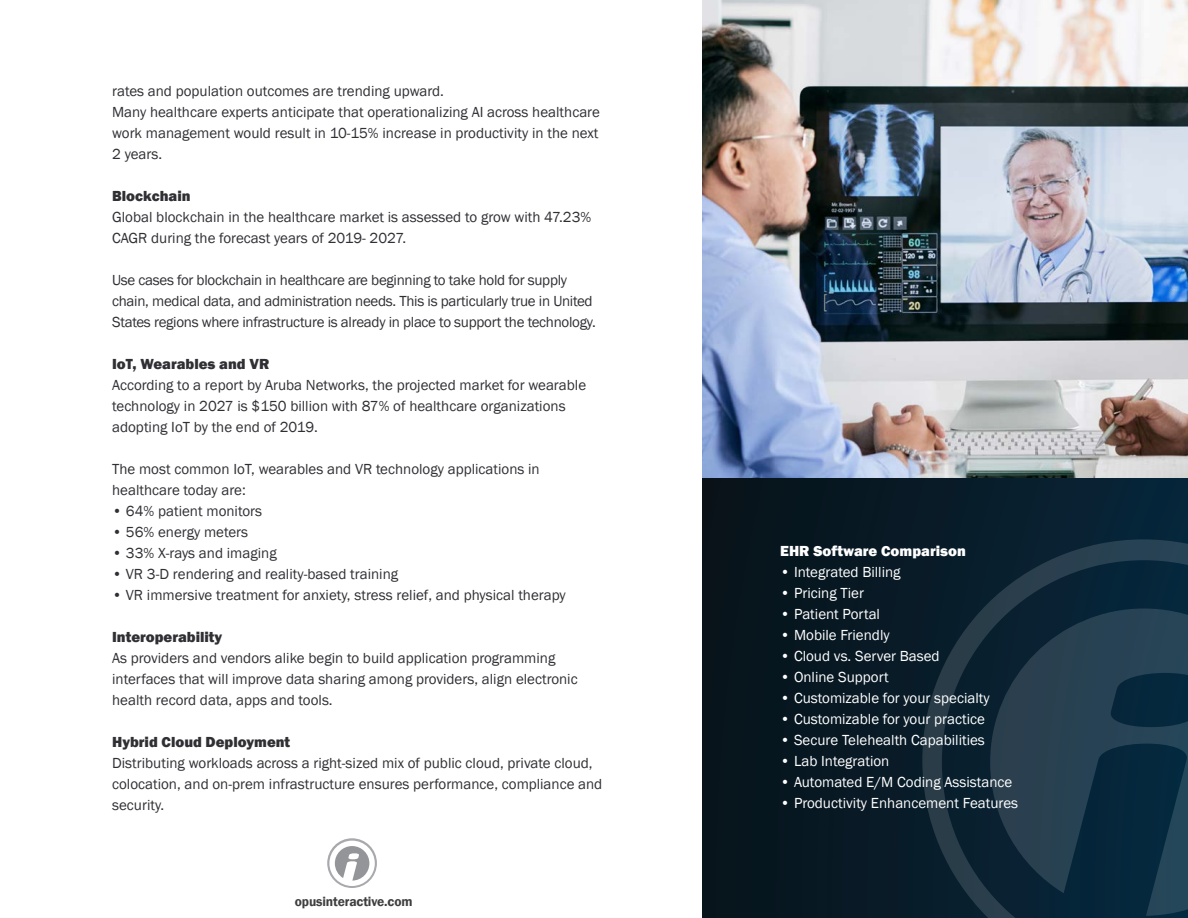
<style>
.page{position:relative;width:1188px;height:918px;background:#fff}
.page>*{position:absolute;margin:0;border:0;box-sizing:border-box;transform-origin:0 0}
.t1{font:15px/21px "Franklin Gothic";color:#2f2f34}
.t2{font:15px "Franklin Gothic";color:#fff}
.t3{font:15px/21px "Franklin Gothic";letter-spacing:-.02em;color:#2f2f34}
.t4{font:800 15px "Franklin Gothic";color:#2f2f34}
.t5{font:800 15px "Franklin Gothic";color:#fff}
.t6{font:600 13.5px "Franklin Gothic";letter-spacing:-.01em;color:#3e3e3f}
</style>
<div class="page">
<div style="left:702px;top:478px;width:486px;height:440px;background:linear-gradient(to right,#081319,#07263a)"></div>
<img style="left:702px;top:0;width:486px;height:478px">
<svg style="left:327px;top:838px;width:50px;height:50px"></svg>
<svg style="left:922px;top:539px;width:266px;height:379px;background:#102736"></svg>
<svg style="left:990px;top:608px;width:198px;height:308px;background:#183446"></svg>
<p class="t1" style="left:112px;top:81px;width:333px">rates and population outcomes are trending upward.</p>
<p class="t1" style="left:112px;top:102px;width:489px;text-align:justify">Many healthcare experts anticipate that operationalizing AI across healthcare work management would result in 10-15% increase in productivity in the next 2 years.</p>
<p class="t4" style="left:112px;top:186px;width:80px">Blockchain</p>
<p class="t1" style="left:112px;top:207px;width:481px">Global blockchain in the healthcare market is assessed to grow with 47.23%<br>CAGR during the forecast years of 2019- 2027.</p>
<p class="t3" style="left:112px;top:270px;width:485px">Use cases for blockchain in healthcare are beginning to take hold for supply chain, medical data, and administration needs. This is particularly true in United<br>States regions where infrastructure is already in place to support the technology.</p>
<p class="t4" style="left:112px;top:354px;width:159px">IoT, Wearables and VR</p>
<p class="t1" style="left:112px;top:375px;width:476px">According to a report by Aruba Networks, the projected market for wearable technology in 2027 is $150 billion with 87% of healthcare organizations adopting IoT by the end of 2019.</p>
<p class="t1" style="left:112px;top:459px;width:429px">The most common IoT, wearables and VR technology applications in healthcare today are:</p>
<p class="t1" style="left:112px;top:501px;width:152px">• 64% patient monitors</p>
<p class="t1" style="left:112px;top:522px;width:138px">• 56% energy meters</p>
<p class="t1" style="left:112px;top:543px;width:166px">• 33% X-rays and imaging</p>
<p class="t1" style="left:112px;top:564px;width:288px">• VR 3-D rendering and reality-based training</p>
<p class="t1" style="left:112px;top:585px;width:455px">• VR immersive treatment for anxiety, stress relief, and physical therapy</p>
<p class="t4" style="left:112px;top:627px;width:112px">Interoperability</p>
<p class="t1" style="left:112px;top:648px;width:467px">As providers and vendors alike begin to build application programming interfaces that will improve data sharing among providers, align electronic health record data, apps and tools.</p>
<p class="t4" style="left:112px;top:732px;width:180px">Hybrid Cloud Deployment</p>
<p class="t1" style="left:112px;top:753px;width:492px">Distributing workloads across a right-sized mix of public cloud, private cloud, colocation, and on-prem infrastructure ensures performance, compliance and security.</p>
<p class="t6" style="left:295px;top:894px;width:119px">opusinteractive.com</p>
<p class="t5" style="left:780px;top:541px;width:187px">EHR Software Comparison</p>
<p class="t2" style="left:780px;top:563px;width:122px">• Integrated Billing</p>
<p class="t2" style="left:780px;top:584px;width:85px">• Pricing Tier</p>
<p class="t2" style="left:780px;top:605px;width:101px">• Patient Portal</p>
<p class="t2" style="left:780px;top:626px;width:111px">• Mobile Friendly</p>
<p class="t2" style="left:780px;top:647px;width:161px">• Cloud vs. Server Based</p>
<p class="t2" style="left:780px;top:668px;width:110px">• Online Support</p>
<p class="t2" style="left:780px;top:689px;width:211px">• Customizable for your specialty</p>
<p class="t2" style="left:780px;top:710px;width:206px">• Customizable for your practice</p>
<p class="t2" style="left:780px;top:731px;width:206px">• Secure Telehealth Capabilities</p>
<p class="t2" style="left:780px;top:752px;width:111px">• Lab Integration</p>
<p class="t2" style="left:780px;top:773px;width:234px">• Automated E/M Coding Assistance</p>
<p class="t2" style="left:780px;top:794px;width:239px">• Productivity Enhancement Features</p>
</div>
